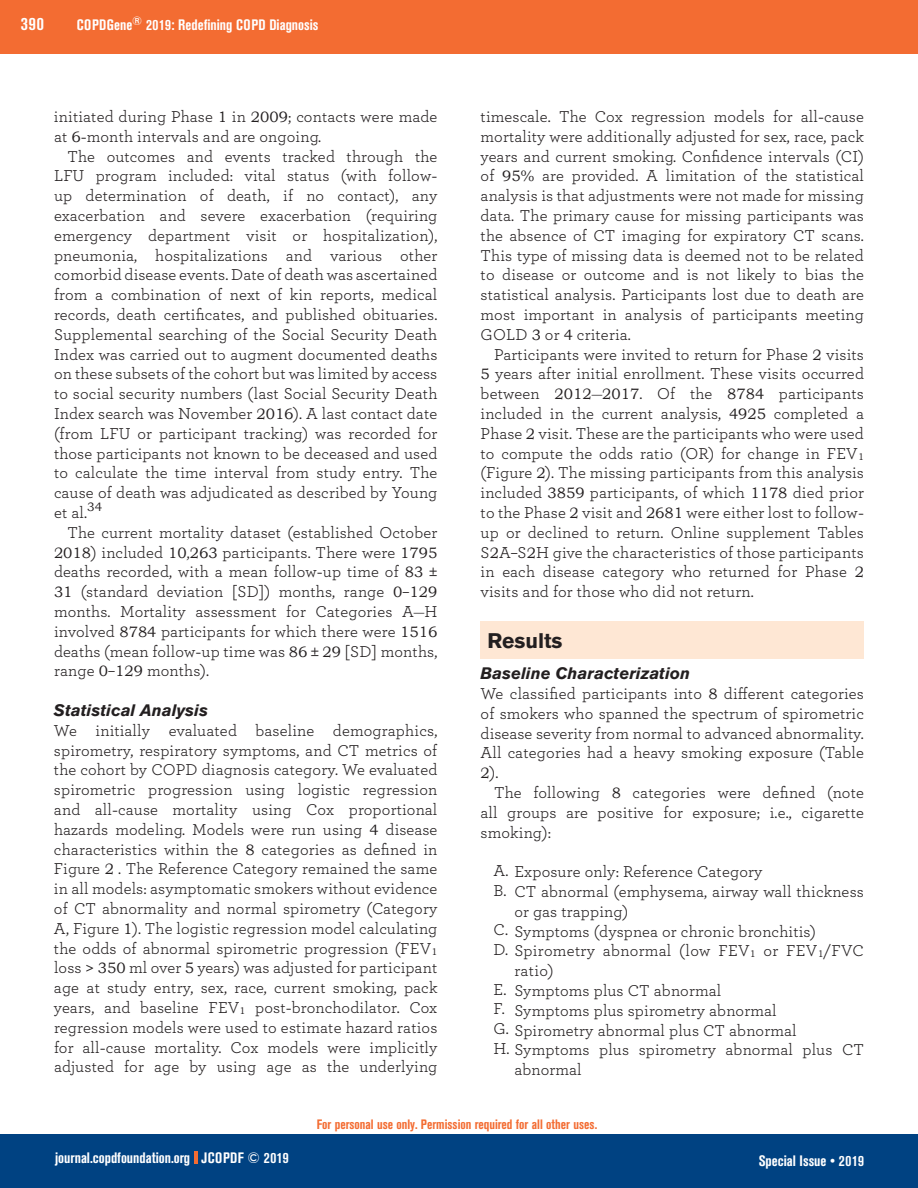
<style>
.page{position:relative;width:918px;height:1188px;background:#fff}
.page>*{position:absolute;margin:0;border:0;box-sizing:border-box;transform-origin:0 0}
.t1{font:700 21px "Akzidenz Grotesk BE";color:#231f20}
.t2{font:700 condensed 18px "Akzidenz Grotesk BE";color:#fff}
.t3{font:16.5px/19.8px "Breathe";letter-spacing:.01em;color:#231f20;text-align:justify}
.t4{font:italic 700 16.5px "Akzidenz Grotesk BQ";color:#231f20}
.t5{font:700 condensed 15px "Akzidenz Grotesk BE";color:#fff}
.t6{font:700 condensed 13.5px "Akzidenz Grotesk BE";color:#f36c32}
.s1{font-family:"Bookman Old Style";font-size:15px}
.s2{font-family:"Bookman Old Style";font-size:10.5px}
.s3{font-family:"Bookman Old Style";font-size:9.6px}
</style>
<div class="page">
<div style="left:0;top:1134px;width:918px;height:54px;background:#004282"></div>
<div style="left:0;top:0;width:918px;height:54px;background:#f36c32"></div>
<svg style="left:194px;top:1152px;width:3px;height:12px"></svg>
<div style="left:481px;top:621px;width:383px;height:38px;background:#fee7d4"></div>
<p class="t2" style="left:21px;top:13px;width:25px">390</p>
<p class="t5" style="left:77px;top:16px;width:243px">COPDGene<sup>®</sup> 2019: Redefining COPD Diagnosis</p>
<p class="t3" style="left:54px;top:106px;width:385px">initiated during Phase <span class="s1">1</span> in <span class="s1">2009</span>; contacts were made at <span class="s1">6-</span>month intervals and are ongoing.</p>
<p class="t3" style="left:54px;top:145px;width:385px;text-indent:14px">The outcomes and events tracked through the LFU program included: vital status (with follow&shy;up determination of death, if no contact), any exacerbation and severe exacerbation (requiring emergency department visit or hospitalization), pneumonia, hospitalizations and various other comorbid disease events. Date of death was ascertained from a combination of next of kin reports, medical records, death certificates, and published obituaries.<br>Supplemental searching of the Social Security Death Index was carried out to augment documented deaths on these subsets of the cohort but was limited by access to social security numbers (last Social Security Death Index search was November <span class="s1">2016</span>). A last contact date (from LFU or participant tracking) was recorded for those participants not known to be deceased and used to calculate the time interval from study entry. The cause of death was adjudicated as described by Young et al.<sup>34</sup></p>
<p class="t3" style="left:54px;top:522px;width:385px;text-indent:14px">The current mortality dataset (established October <span class="s1">2018</span>) included <span class="s1">10</span>,<span class="s1">263</span> participants. There were <span class="s1">1795 </span>deaths recorded, with a mean follow<span class="s1">-</span>up time of <span class="s1">83 ± 31</span> (standard deviation [SD]) months, range <span class="s1">0</span>–<span class="s1">129 </span>months. Mortality assessment for Categories A<span class="s2">—</span>H involved <span class="s1">8784</span> participants for which there were <span class="s1">1516 </span>deaths (mean follow<span class="s1">-</span>up time was <span class="s1">86 ± 29</span> [SD] months, range <span class="s1">0</span>–<span class="s1">129</span> months).</p>
<p class="t4" style="left:54px;top:700px;width:156px">Statistical Analysis</p>
<p class="t3" style="left:54px;top:720px;width:385px">We initially evaluated baseline demographics, spirometry, respiratory symptoms, and CT metrics of the cohort by COPD diagnosis category. We evaluated spirometric progression using logistic regression and all<span class="s1">-</span>cause mortality using Cox proportional hazards modeling. Models were run using <span class="s1">4</span> disease characteristics within the <span class="s1">8</span> categories as defined in Figure <span class="s1">2</span> . The Reference Category remained the same in all models: asymptomatic smokers without evidence of CT abnormality and normal spirometry (Category A, Figure <span class="s1">1</span>). The logistic regression model calculating the odds of abnormal spirometric progression (FEV<span class="s3">1 </span>loss <span class="s1">&gt; 350</span> ml over <span class="s1">5</span> years) was adjusted for participant age at study entry, sex, race, current smoking, pack years, and baseline FEV<span class="s3">1</span> post<span class="s1">-</span>bronchodilator. Cox regression models were used to estimate hazard ratios for all<span class="s1">-</span>cause mortality. Cox models were implicitly adjusted for age by using age as the underlying</p>
<p class="t3" style="left:481px;top:106px;width:385px">timescale. The Cox regression models for all<span class="s1">-</span>cause mortality were additionally adjusted for sex, race, pack years and current smoking. Confidence intervals (CI) of <span class="s1">95%</span> are provided. A limitation of the statistical analysis is that adjustments were not made for missing data. The primary cause for missing participants was the absence of CT imaging for expiratory CT scans.<br>This type of missing data is deemed not to be related to disease or outcome and is not likely to bias the statistical analysis. Participants lost due to death are most important in analysis of participants meeting GOLD <span class="s1">3</span> or <span class="s1">4</span> criteria.</p>
<p class="t3" style="left:481px;top:343px;width:385px;text-indent:14px">Participants were invited to return for Phase <span class="s1">2</span> visits <span class="s1">5</span> years after initial enrollment. These visits occurred between <span class="s1">2012</span><span class="s2">—</span><span class="s1">2017</span>. Of the <span class="s1">8784</span> participants included in the current analysis, <span class="s1">4925</span> completed a Phase <span class="s1">2</span> visit. These are the participants who were used to compute the odds ratio (OR) for change in FEV<span class="s3">1 </span>(Figure <span class="s1">2</span>). The missing participants from this analysis included <span class="s1">3859</span> participants, of which <span class="s1">1178</span> died prior to the Phase <span class="s1">2</span> visit and <span class="s1">2681</span> were either lost to follow&shy;up or declined to return. Online supplement Tables S<span class="s1">2</span>A–S<span class="s1">2</span>H give the characteristics of those participants in each disease category who returned for Phase <span class="s1">2 </span>visits and for those who did not return.</p>
<p class="t1" style="left:487px;top:628px;width:77px">Results</p>
<p class="t4" style="left:481px;top:664px;width:211px">Baseline Characterization</p>
<p class="t3" style="left:481px;top:683px;width:385px">We classified participants into <span class="s1">8</span> different categories of smokers who spanned the spectrum of spirometric disease severity from normal to advanced abnormality.<br>All categories had a heavy smoking exposure (Table <span class="s1">2</span>).</p>
<p class="t3" style="left:481px;top:782px;width:385px;text-indent:13px">The following <span class="s1">8</span> categories were defined (note all groups are positive for exposure; i.e., cigarette smoking):</p>
<p class="t3" style="left:493px;top:861px;width:271px">A. Exposure only: Reference Category</p>
<p class="t3" style="left:514px;top:881px;width:351px">CT abnormal (emphysema, airway wall thickness</p>
<p class="t3" style="left:514px;top:901px;width:115px">or gas trapping)</p>
<p class="t3" style="left:493px;top:920px;width:324px">C. Symptoms (dyspnea or chronic bronchitis)</p>
<p class="t3" style="left:493px;top:940px;width:372px">D. Spirometry abnormal (low FEV<span class="s3">1</span> or FEV<span class="s3">1</span>/FVC</p>
<p class="t3" style="left:514px;top:960px;width:41px">ratio)</p>
<p class="t3" style="left:514px;top:980px;width:208px">Symptoms plus CT abnormal</p>
<p class="t3" style="left:514px;top:1000px;width:264px">Symptoms plus spirometry abnormal</p>
<p class="t3" style="left:493px;top:1019px;width:305px">G. Spirometry abnormal plus CT abnormal</p>
<p class="t3" style="left:493px;top:1039px;width:372px">H. Symptoms plus spirometry abnormal plus CT</p>
<p class="t3" style="left:514px;top:1059px;width:69px">abnormal</p>
<p class="t3" style="left:493px;top:880px;width:15px">B.</p>
<p class="t3" style="left:493px;top:979px;width:14px">E.<br>F.</p>
<p class="t6" style="left:317px;top:1117px;width:282px">For personal use only. Permission required for all other uses.</p>
<p class="t5" style="left:55px;top:1149px;width:235px">journal.copdfoundation.org JCOPDF © 2019</p>
<p class="t5" style="left:759px;top:1152px;width:107px">Special Issue • 2019</p>
</div>
